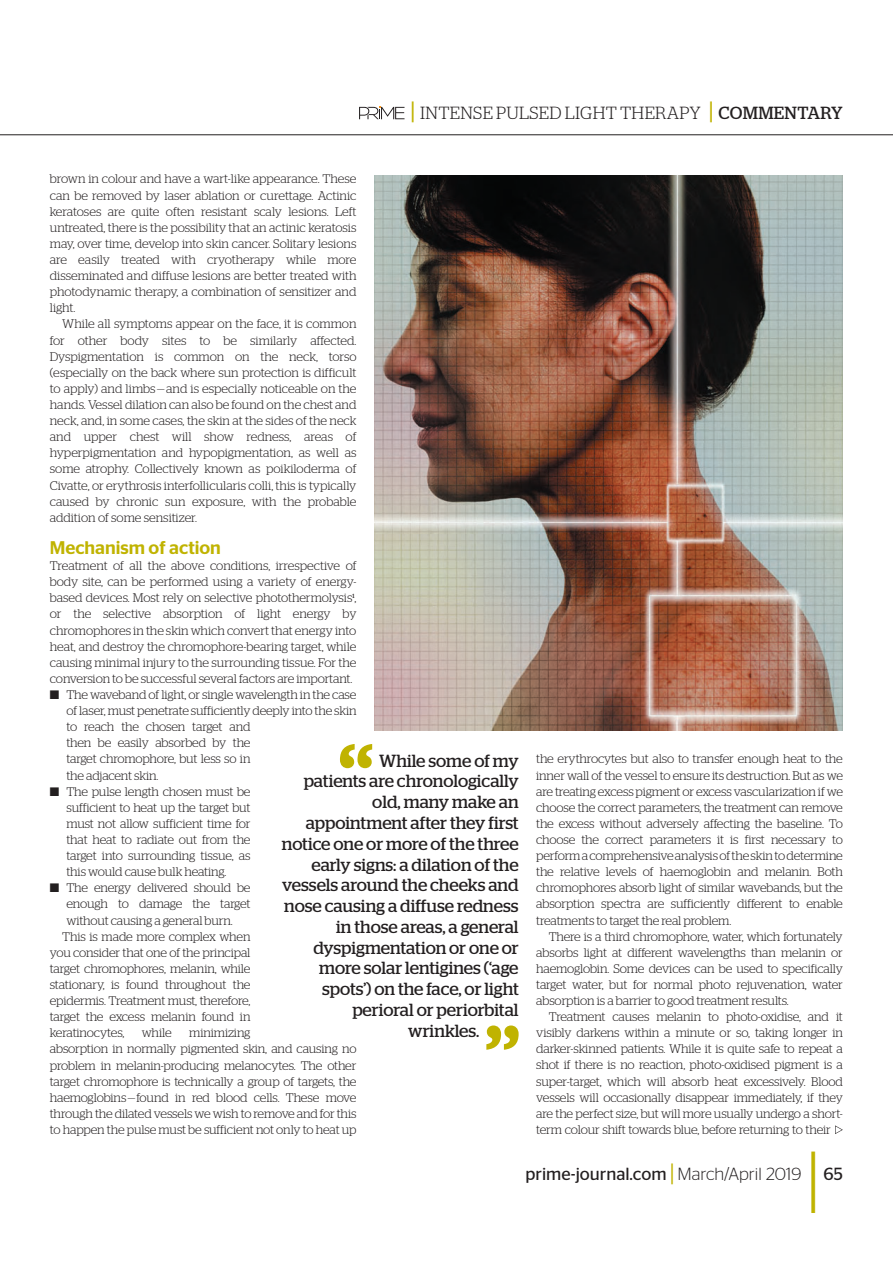
<style>
.page{position:relative;width:893px;height:1263px;background:#fff}
.page>*{position:absolute;margin:0;border:0;box-sizing:border-box;transform-origin:0 0}
.t1{font:500 18.3px "Stag Sans";color:#c0b301}
.t2{font:17.55px "Stag";color:#231f20}
.t3{font:300 17.55px "Stag";letter-spacing:.015em;color:#231f20}
.t4{font:17.55px "Stag Sans";color:#231f20}
.t5{font:300 12.45px/16px "Stag";letter-spacing:-.01em;color:#231f20;text-align:justify}
.s1{font-weight:500;font-size:26.4px;color:#c0b301}
.s2{font-weight:400}
.s3{font-size:26.4px;color:#c0b301}
.s4{font-weight:300}
</style>
<div class="page">
<svg style="left:340px;top:744px;width:32px;height:24px"></svg>
<svg style="left:486px;top:1026px;width:33px;height:24px"></svg>
<svg style="left:835px;top:1125px;width:8px;height:9px"></svg>
<img style="left:375px;top:175px;width:467px;height:556px">
<hr style="left:0;top:134px;width:893px;height:1px;background:#231f20">
<svg style="left:359px;top:107px;width:45px;height:12px"></svg>
<h2 class="t3" style="left:411px;top:106px;width:433px"><span class="s1">|</span> INTENSE PULSED LIGHT THERAPY <span class="s1">|</span> <span class="s2">COMMENTARY</span></h2>
<p class="t5" style="left:50px;top:172px;width:308px">brown in colour and have a wart-like appearance. These can be removed by laser ablation or curettage. Actinic keratoses are quite often resistant scaly lesions. Left untreated, there is the possibility that an actinic keratosis may, over time, develop into skin cancer. Solitary lesions are easily treated with cryotherapy while more disseminated and diffuse lesions are better treated with photodynamic therapy, a combination of sensitizer and light.</p>
<p class="t5" style="left:50px;top:317px;width:308px;text-indent:12px">While all symptoms appear on the face, it is common for other body sites to be similarly affected.<br>Dyspigmentation is common on the neck, torso (especially on the back where sun protection is difficult to apply) and limbs — and is especially noticeable on the hands. Vessel dilation can also be found on the chest and neck, and, in some cases, the skin at the sides of the neck and upper chest will show redness, areas of hyperpigmentation and hypopigmentation, as well as some atrophy. Collectively known as poikiloderma of Civatte, or erythrosis interfollicularis colli, this is typically caused by chronic sun exposure, with the probable addition of some sensitizer.</p>
<h1 class="t1" style="left:50px;top:541px;width:173px">Mechanism of action</h1>
<p class="t5" style="left:50px;top:559px;width:308px">Treatment of all the above conditions, irrespective of</p>
<p class="t5" style="left:50px;top:575px;width:308px">body site, can be performed using a variety of energy-</p>
<p class="t5" style="left:50px;top:591px;width:308px">based devices. Most rely on selective photothermolysis<sup>1</sup>,</p>
<p class="t5" style="left:50px;top:607px;width:308px">or the selective absorption of light energy by</p>
<p class="t5" style="left:50px;top:623px;width:308px">chromophores in the skin which convert that energy into</p>
<p class="t5" style="left:50px;top:639px;width:308px">heat, and destroy the chromophore-bearing target, while</p>
<p class="t5" style="left:50px;top:655px;width:308px">causing minimal injury to the surrounding tissue. For the</p>
<p class="t5" style="left:50px;top:672px;width:304px">conversion to be successful several factors are important.</p>
<p class="t5" style="left:66px;top:688px;width:292px">The waveband of light, or single wavelength in the case</p>
<p class="t5" style="left:66px;top:704px;width:292px">of laser, must penetrate sufficiently deeply into the skin</p>
<p class="t5" style="left:66px;top:720px;width:186px">to reach the chosen target and</p>
<p class="t5" style="left:66px;top:736px;width:186px">then be easily absorbed by the</p>
<p class="t5" style="left:66px;top:752px;width:186px">target chromophore, but less so in</p>
<p class="t5" style="left:66px;top:768px;width:93px">the adjacent skin.</p>
<p class="t5" style="left:66px;top:784px;width:186px">The pulse length chosen must be</p>
<p class="t5" style="left:66px;top:800px;width:186px">sufficient to heat up the target but</p>
<p class="t5" style="left:66px;top:817px;width:186px">must not allow sufficient time for</p>
<p class="t5" style="left:66px;top:833px;width:186px">that heat to radiate out from the</p>
<p class="t5" style="left:66px;top:849px;width:186px">target into surrounding tissue, as</p>
<p class="t5" style="left:66px;top:865px;width:161px">this would cause bulk heating.</p>
<p class="t5" style="left:66px;top:881px;width:186px">The energy delivered should be</p>
<p class="t5" style="left:66px;top:897px;width:186px">enough to damage the target</p>
<p class="t5" style="left:66px;top:913px;width:168px">without causing a general burn.</p>
<p class="t5" style="left:62px;top:929px;width:190px">This is made more complex when</p>
<p class="t5" style="left:50px;top:945px;width:202px">you consider that one of the principal</p>
<p class="t5" style="left:50px;top:962px;width:202px">target chromophores, melanin, while</p>
<p class="t5" style="left:50px;top:978px;width:202px">stationary, is found throughout the</p>
<p class="t5" style="left:50px;top:994px;width:202px">epidermis. Treatment must, therefore,</p>
<p class="t5" style="left:50px;top:1010px;width:202px">target the excess melanin found in</p>
<p class="t5" style="left:50px;top:1026px;width:76px">keratinocytes,</p>
<p class="t5" style="left:142px;top:1026px;width:31px">while</p>
<h2 class="t2" style="left:379px;top:754px;width:141px">While some of my</h2>
<h2 class="t2" style="left:304px;top:775px;width:217px">patients are chronologically</h2>
<h2 class="t2" style="left:372px;top:796px;width:148px">old, many make an</h2>
<h2 class="t2" style="left:306px;top:816px;width:214px">appointment after they first</h2>
<h2 class="t2" style="left:282px;top:837px;width:238px">notice one or more of the three</h2>
<h2 class="t2" style="left:311px;top:858px;width:209px">early signs: a dilation of the</h2>
<h2 class="t2" style="left:282px;top:879px;width:238px">vessels around the cheeks and</h2>
<h2 class="t2" style="left:284px;top:900px;width:236px">nose causing a diffuse redness</h2>
<h2 class="t2" style="left:336px;top:920px;width:184px">in those areas, a general</h2>
<h2 class="t2" style="left:313px;top:941px;width:207px">dyspigmentation or one or</h2>
<h2 class="t2" style="left:319px;top:962px;width:201px">more solar lentigines (‘age</h2>
<h2 class="t2" style="left:322px;top:983px;width:198px">spots’) on the face, or light</h2>
<h2 class="t2" style="left:352px;top:1004px;width:168px">perioral or periorbital</h2>
<h2 class="t2" style="left:408px;top:1024px;width:73px">wrinkles.</h2>
<p class="t5" style="left:50px;top:1026px;width:308px;text-align:left;text-indent:139px">minimizing<br>absorption in normally pigmented skin, and causing no problem in melanin-producing melanocytes. The other target chromophore is technically a group of targets, the haemoglobins — found in red blood cells. These move through the dilated vessels we wish to remove and for this to happen the pulse must be sufficient not only to heat up</p>
<p class="t5" style="left:536px;top:752px;width:308px">the erythrocytes but also to transfer enough heat to the inner wall of the vessel to ensure its destruction. But as we are treating excess pigment or excess vascularization if we choose the correct parameters, the treatment can remove the excess without adversely affecting the baseline. To choose the correct parameters it is first necessary to perform a comprehensive analysis of the skin to determine the relative levels of haemoglobin and melanin. Both chromophores absorb light of similar wavebands, but the absorption spectra are sufficiently different to enable treatments to target the real problem.</p>
<p class="t5" style="left:536px;top:929px;width:308px;text-indent:12px">There is a third chromophore, water, which fortunately absorbs light at different wavelengths than melanin or haemoglobin. Some devices can be used to specifically target water, but for normal photo rejuvenation, water absorption is a barrier to good treatment results.</p>
<p class="t5" style="left:536px;top:1010px;width:308px;text-indent:12px">Treatment causes melanin to photo-oxidise, and it visibly darkens within a minute or so, taking longer in darker-skinned patients. While it is quite safe to repeat a shot if there is no reaction, photo-oxidised pigment is a super-target, which will absorb heat excessively. Blood vessels will occasionally disappear immediately, if they are the perfect size, but will more usually undergo a short&shy;term colour shift towards blue, before returning to their</p>
<h2 class="t4" style="left:525px;top:1167px;width:277px">prime-journal.com <span class="s3">|</span> <span class="s4">March/April 2019</span></h2>
<h2 class="t4" style="left:823px;top:1167px;width:21px">65</h2>
</div>
